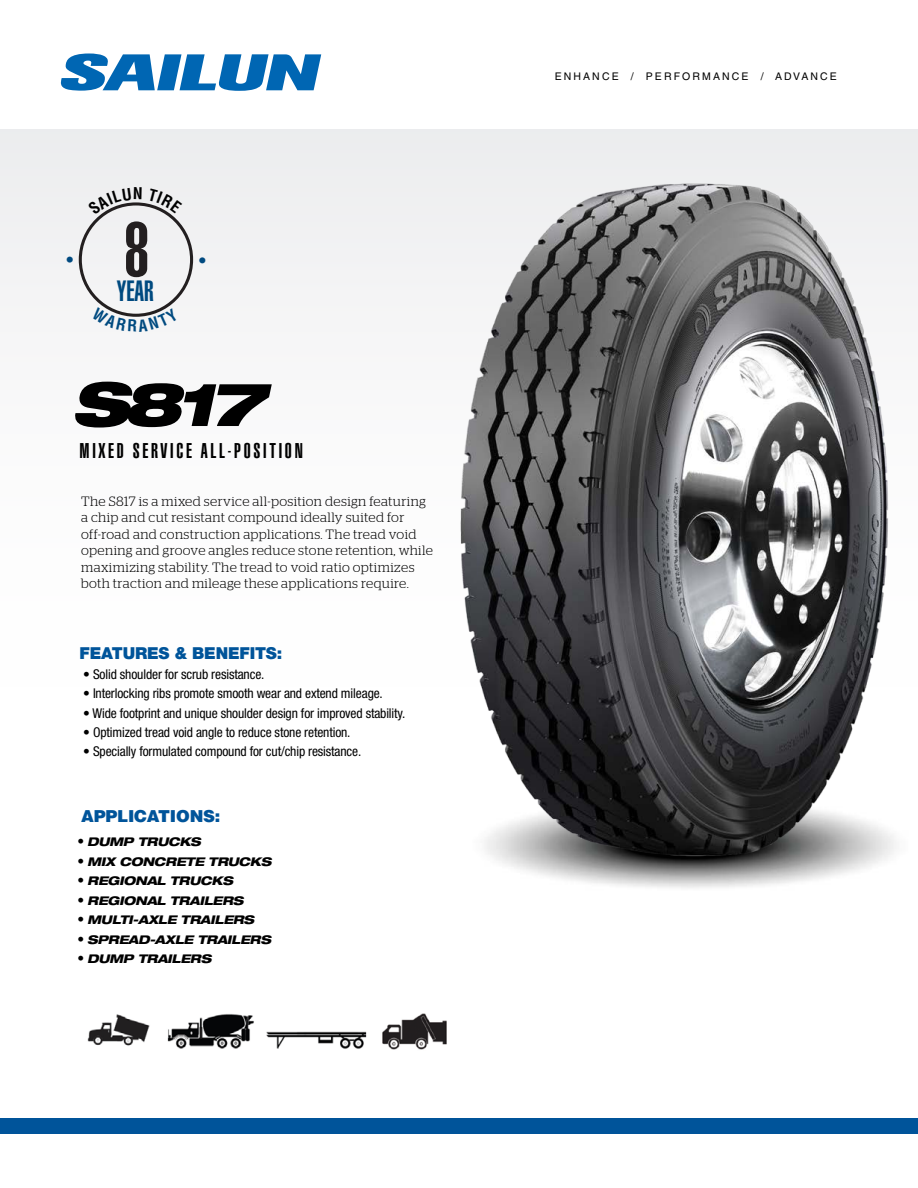
<style>
.page{position:relative;width:918px;height:1188px;background:#fff}
.page>*{position:absolute;margin:0;border:0;box-sizing:border-box;transform-origin:0 0}
.t1{font:76.5px "Helvetica LT Std Ultra Comp";color:#231f20}
.t2{font:italic 900 expanded 60.15px "Helvetica Neue LT Std";color:#000}
.t3{font:28.8px "Helvetica LT Std Ultra Comp";color:#004a80}
.t4{font:21px "Helvetica LT Std Ultra Comp";letter-spacing:.13em;color:#000}
.t5{font:900 16.5px "Helvetica Neue LT Std";letter-spacing:-.01em;color:#00549a}
.t6{font:900 16.5px "Helvetica LT Std";letter-spacing:-.01em;color:#00549a}
.t7{font:700 condensed 16.05px "Helvetica LT Std";color:#004a80}
.t8{font:300 13.5px/16.5px "Stag";letter-spacing:.025em;color:#000}
.t9{font:condensed 13.5px "Helvetica Neue LT Std";letter-spacing:-.01em;color:#000}
.t10{font:italic 800 expanded 12px "Helvetica Neue LT Std";letter-spacing:-.025em;color:#000}
.t11{font:10.5px "Helvetica LT Std";letter-spacing:.2em;color:#000}
.s1{font-family:"Helvetica LT Std";font-weight:300;font-style:normal;font-stretch:normal;font-size:13.5px}
</style>
<div class="page">
<div style="left:0;top:129px;width:918px;height:592px;background:#f8f8f9"></div>
<div style="left:0;top:1118px;width:918px;height:15px;background:#00549a"></div>
<svg style="left:60px;top:53px;width:261px;height:38px"></svg>
<img style="left:87px;top:1014px;width:167px;height:35px">
<img style="left:382px;top:1013px;width:65px;height:37px">
<img style="left:266px;top:1031px;width:101px;height:18px">
<img style="left:460px;top:183px;width:436px;height:705px">
<svg style="left:104px;top:307px;width:64px;height:10px"></svg>
<svg style="left:100px;top:202px;width:42px;height:13px"></svg>
<svg style="left:148px;top:203px;width:21px;height:10px"></svg>
<h1 class="t1" style="left:124px;top:206px;width:27px">8</h1>
<h3 class="t3" style="left:117px;top:274px;width:38px">YEAR</h3>
<p class="t7" style="left:213px;top:257px;width:8px;rotate:90deg">•</p>
<h2 class="t2" style="left:71px;top:365px;width:195px">S817</h2>
<h3 class="t4" style="left:80px;top:439px;width:225px">MIXED SERVICE ALL-POSITION</h3>
<p class="t8" style="left:81px;top:493px;width:353px">The S817 is a mixed service all-position design featuring a chip and cut resistant compound ideally suited for off-road and construction applications. The tread void opening and groove angles reduce stone retention, while maximizing stability. The tread to void ratio optimizes both traction and mileage these applications require.</p>
<p class="t5" style="left:80px;top:643px;width:204px">FEATURES &amp; BENEFITS:</p>
<p class="t9" style="left:83px;top:666px;width:183px">• Solid shoulder for scrub resistance.</p>
<p class="t9" style="left:83px;top:685px;width:301px">• Interlocking ribs promote smooth wear and extend mileage.</p>
<p class="t9" style="left:83px;top:705px;width:324px">• Wide footprint and unique shoulder design for improved stability.</p>
<p class="t9" style="left:83px;top:724px;width:269px">• Optimized tread void angle to reduce stone retention.</p>
<p class="t9" style="left:83px;top:744px;width:280px">• Specially formulated compound for cut/chip resistance.</p>
<p class="t6" style="left:81px;top:806px;width:141px">APPLICATIONS:</p>
<p class="t10" style="left:77px;top:834px;width:125px"><span class="s1">•</span> DUMP TRUCKS</p>
<p class="t10" style="left:77px;top:854px;width:195px"><span class="s1">•</span> MIX CONCRETE TRUCKS</p>
<p class="t10" style="left:77px;top:873px;width:157px"><span class="s1">•</span> REGIONAL TRUCKS</p>
<p class="t10" style="left:77px;top:893px;width:168px"><span class="s1">•</span> REGIONAL TRAILERS</p>
<p class="t10" style="left:77px;top:912px;width:178px"><span class="s1">•</span> MULTI-AXLE TRAILERS</p>
<p class="t10" style="left:77px;top:932px;width:195px"><span class="s1">•</span> SPREAD-AXLE TRAILERS</p>
<p class="t10" style="left:77px;top:951px;width:136px"><span class="s1">•</span> DUMP TRAILERS</p>
<p class="t11" style="left:555px;top:70px;width:64px">ENHANCE</p>
<p class="t11" style="left:631px;top:70px;width:118px">/ PE RFORMANCE</p>
<p class="t11" style="left:761px;top:70px;width:76px">/ ADVANCE</p>
</div>
